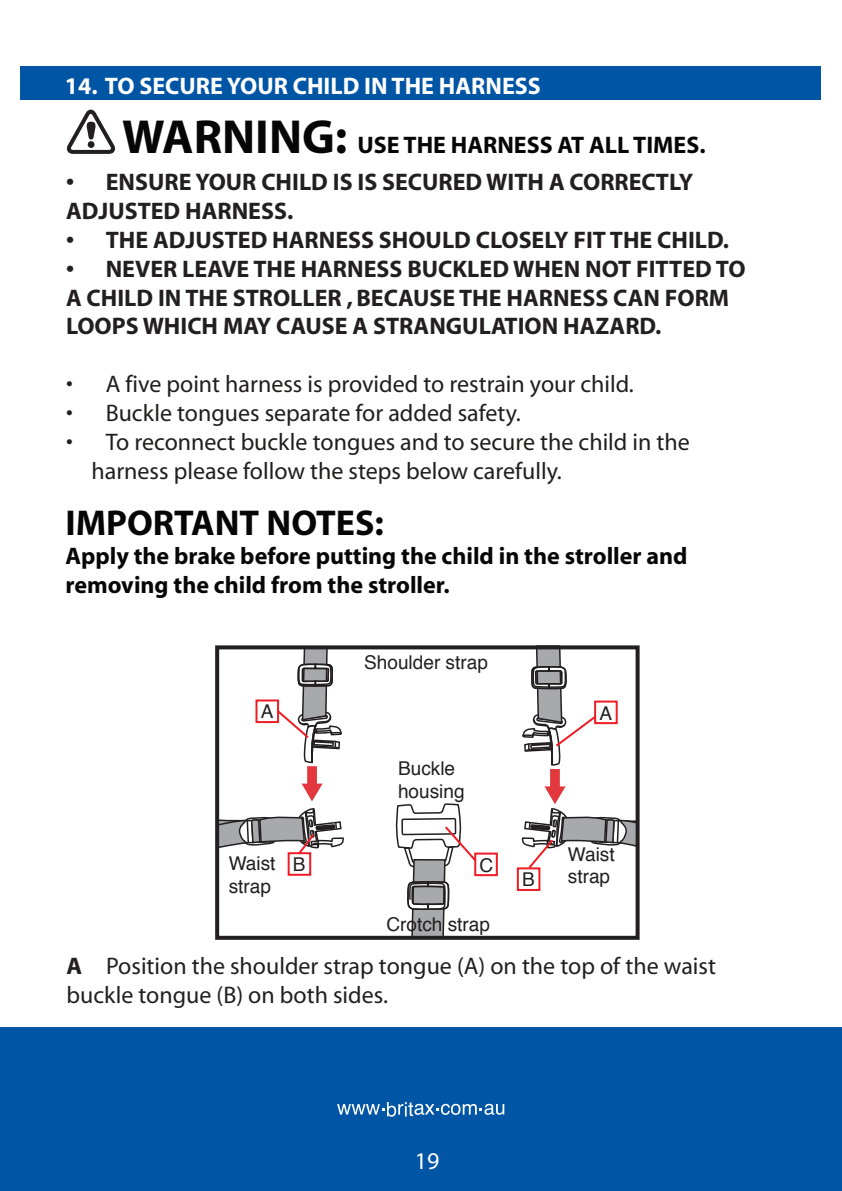
<style>
.page{position:relative;width:842px;height:1191px;background:#fff}
.page>*{position:absolute;margin:0;border:0;box-sizing:border-box;transform-origin:0 0}
.t1{font:700 36px "Myriad";color:#050605}
.t2{font:700 24px/28.8px "Myriad";color:#231f20}
.t3{font:24px/28.8px "Myriad";color:#211e1e}
.t4{font:700 24px/28.8px "Myriad";color:#050605}
.t5{font:24px/28.8px "Myriad";color:#231f20}
.t6{font:700 24px "Myriad";color:#fff}
.t7{font:24px "Myriad";color:#fff}
.t8{font:19px/22.8px "Helvetica";color:#231f20}
.s1{font-size:48px}
.s2{font-weight:700}
</style>
<div class="page">
<div style="left:0;top:1027px;width:842px;height:164px;background:#0155a5"></div>
<svg style="left:337px;top:1102px;width:167px;height:14px"></svg>
<div style="left:21px;top:66px;width:800px;height:33px;background:#0155a5"></div>
<svg style="left:66px;top:109px;width:50px;height:45px"></svg>
<div style="left:215px;top:645px;width:425px;height:294px;border:4px solid #231f20"></div>
<div style="left:517px;top:867px;width:23px;height:24px;border:2px solid #ee1d23"></div>
<svg style="left:216px;top:646px;width:129px;height:265px"></svg>
<svg style="left:521px;top:645px;width:118px;height:266px"></svg>
<div style="left:474px;top:852px;width:24px;height:24px;border:2px solid #ee1d23"></div>
<svg style="left:395px;top:645px;width:83px;height:294px"></svg>
<p class="t6" style="left:65px;top:73px;width:478px">14. TO SECURE YOUR CHILD IN THE HARNESS</p>
<p class="t4" style="left:122px;top:132px;width:585px"><span class="s1">WARNING:</span> USE THE HARNESS AT ALL TIMES.</p>
<p class="t2" style="left:66px;top:169px;width:629px">• ENSURE YOUR CHILD IS IS SECURED WITH A CORRECTLY<br>ADJUSTED HARNESS.</p>
<p class="t2" style="left:66px;top:226px;width:665px">• THE ADJUSTED HARNESS SHOULD CLOSELY FIT THE CHILD.</p>
<p class="t2" style="left:66px;top:255px;width:681px">• NEVER LEAVE THE HARNESS BUCKLED WHEN NOT FITTED TO<br>A CHILD IN THE STROLLER , BECAUSE THE HARNESS CAN FORM<br>LOOPS WHICH MAY CAUSE A STRANGULATION HAZARD.</p>
<p class="t3" style="left:66px;top:371px;width:569px">• A five point harness is provided to restrain your child.</p>
<p class="t3" style="left:66px;top:399px;width:456px">• Buckle tongues separate for added safety.</p>
<p class="t3" style="left:91px;top:428px;width:600px;text-indent:-25px">• To reconnect buckle tongues and to secure the child in the harness please follow the steps below carefully.</p>
<h1 class="t1" style="left:65px;top:505px;width:320px">IMPORTANT NOTES:</h1>
<p class="t4" style="left:65px;top:542px;width:624px">Apply the brake before putting the child in the stroller and removing the child from the stroller.</p>
<p class="t8" style="left:261px;top:701px;width:14px">A</p>
<p class="t8" style="left:229px;top:852px;width:48px">Waist strap</p>
<p class="t8" style="left:293px;top:853px;width:14px">B</p>
<p class="t8" style="left:364px;top:651px;width:125px">Shoulder strap</p>
<p class="t8" style="left:398px;top:757px;width:68px">Buckle housing</p>
<p class="t8" style="left:480px;top:854px;width:15px">C</p>
<p class="t8" style="left:386px;top:913px;width:105px">Crotch strap</p>
<p class="t8" style="left:522px;top:869px;width:14px">B</p>
<p class="t8" style="left:599px;top:702px;width:14px">A</p>
<p class="t8" style="left:568px;top:843px;width:48px">Waist strap</p>
<p class="t5" style="left:66px;top:952px;width:651px"><span class="s2">A</span> Position the shoulder strap tongue (A) on the top of the waist buckle tongue (B) on both sides.</p>
<p class="t7" style="left:415px;top:1149px;width:26px">19</p>
</div>
